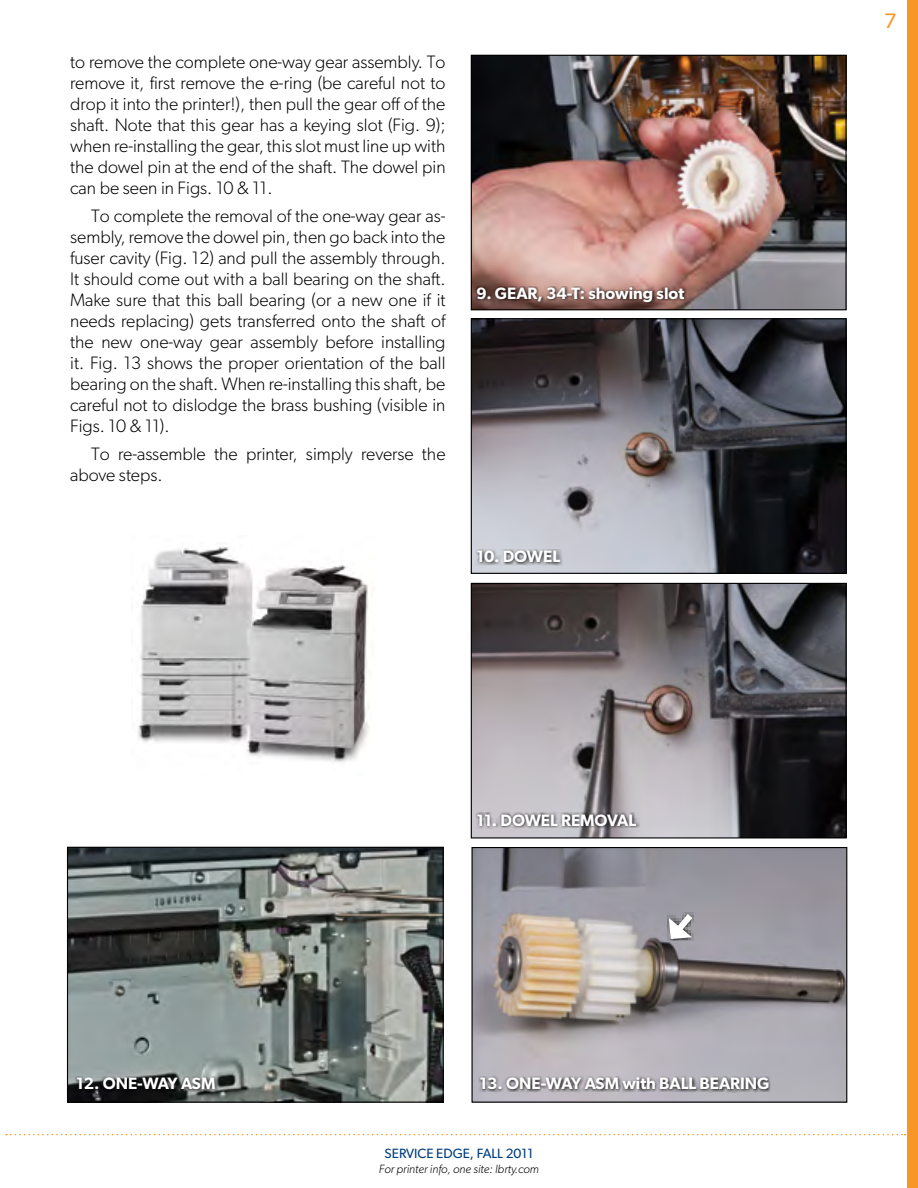
<style>
.page{position:relative;width:918px;height:1188px;background:#fff}
.page>*{position:absolute;margin:0;border:0;box-sizing:border-box;transform-origin:0 0}
.t1{font:21px "Gibson";color:#f89728}
.Paragraph_12_14{font:300 18px/21px "Gibson";color:#000;text-align:justify}
.t2{font:600 16.5px "Gibson";color:#fff}
.t3{font:13.5px "Gibson";color:#003e7e}
.t4{font:italic 300 12px "Gibson";color:#000}
</style>
<div class="page">
<div style="left:908px;top:0;width:10px;height:1188px;background:#f89728"></div>
<svg style="left:6px;top:1134px;width:900px;height:1px"></svg>
<img style="left:473px;top:57px;width:372px;height:251px">
<div style="left:471px;top:55px;width:376px;height:255px;border:1px solid #000"></div>
<img style="left:473px;top:320px;width:372px;height:252px">
<div style="left:471px;top:318px;width:376px;height:256px;border:1px solid #000"></div>
<img style="left:473px;top:585px;width:372px;height:251px">
<div style="left:471px;top:583px;width:376px;height:255px;border:1px solid #000"></div>
<div style="left:475px;top:286px;width:212px;height:18px;background:#000;opacity:.75"></div>
<div style="left:475px;top:549px;width:89px;height:17px;background:#000;opacity:.75"></div>
<div style="left:475px;top:813px;width:165px;height:16px;background:#000;opacity:.75"></div>
<img style="left:473px;top:849px;width:372px;height:252px">
<div style="left:471px;top:847px;width:376px;height:256px;border:1px solid #000"></div>
<img style="left:69px;top:849px;width:373px;height:252px">
<div style="left:67px;top:847px;width:377px;height:256px;border:1px solid #000"></div>
<div style="left:478px;top:1076px;width:293px;height:17px;background:#000;opacity:.75"></div>
<div style="left:75px;top:1076px;width:144px;height:17px;background:#000;opacity:.75"></div>
<img style="left:138px;top:547px;width:237px;height:215px">
<svg style="left:659px;top:906px;width:43px;height:43px;background:#848289"></svg>
<p class="Paragraph_12_14" style="left:70px;top:51px;width:377px">to remove the complete one-way gear assembly. To remove it, first remove the e-ring (be careful not to drop it into the printer!), then pull the gear off of the shaft. Note that this gear has a keying slot (Fig. 9); when re-installing the gear, this slot must line up with the dowel pin at the end of the shaft. The dowel pin can be seen in Figs. 10 &amp; 11.</p>
<p class="Paragraph_12_14" style="left:70px;top:205px;width:377px;text-indent:21px">To complete the removal of the one-way gear as&shy;sembly, remove the dowel pin, then go back into the fuser cavity (Fig. 12) and pull the assembly through.<br>It should come out with a ball bearing on the shaft.<br>Make sure that this ball bearing (or a new one if it needs replacing) gets transferred onto the shaft of the new one-way gear assembly before installing it. Fig. 13 shows the proper orientation of the ball bearing on the shaft. When re-installing this shaft, be careful not to dislodge the brass bushing (visible in Figs. 10 &amp; 11).</p>
<p class="Paragraph_12_14" style="left:70px;top:443px;width:377px;text-indent:21px">To re-assemble the printer, simply reverse the above steps.</p>
<p class="t2" style="left:476px;top:283px;width:209px">9. GEAR, 34-T: showing slot</p>
<p class="t2" style="left:476px;top:546px;width:85px">10. DOWEL</p>
<p class="t2" style="left:476px;top:810px;width:161px">11. DOWEL REMOVAL</p>
<p class="t2" style="left:76px;top:1073px;width:141px">12. ONE-WAY ASM</p>
<p class="t2" style="left:480px;top:1074px;width:292px">13. ONE-WAY ASM with BALL BEARING</p>
<p class="t3" style="left:385px;top:1145px;width:150px">SERVICE EDGE, FALL 2011</p>
<p class="t4" style="left:379px;top:1161px;width:162px">For printer info, one site: lbrty.com</p>
<p class="t1" style="left:884px;top:8px;width:14px">7</p>
</div>
